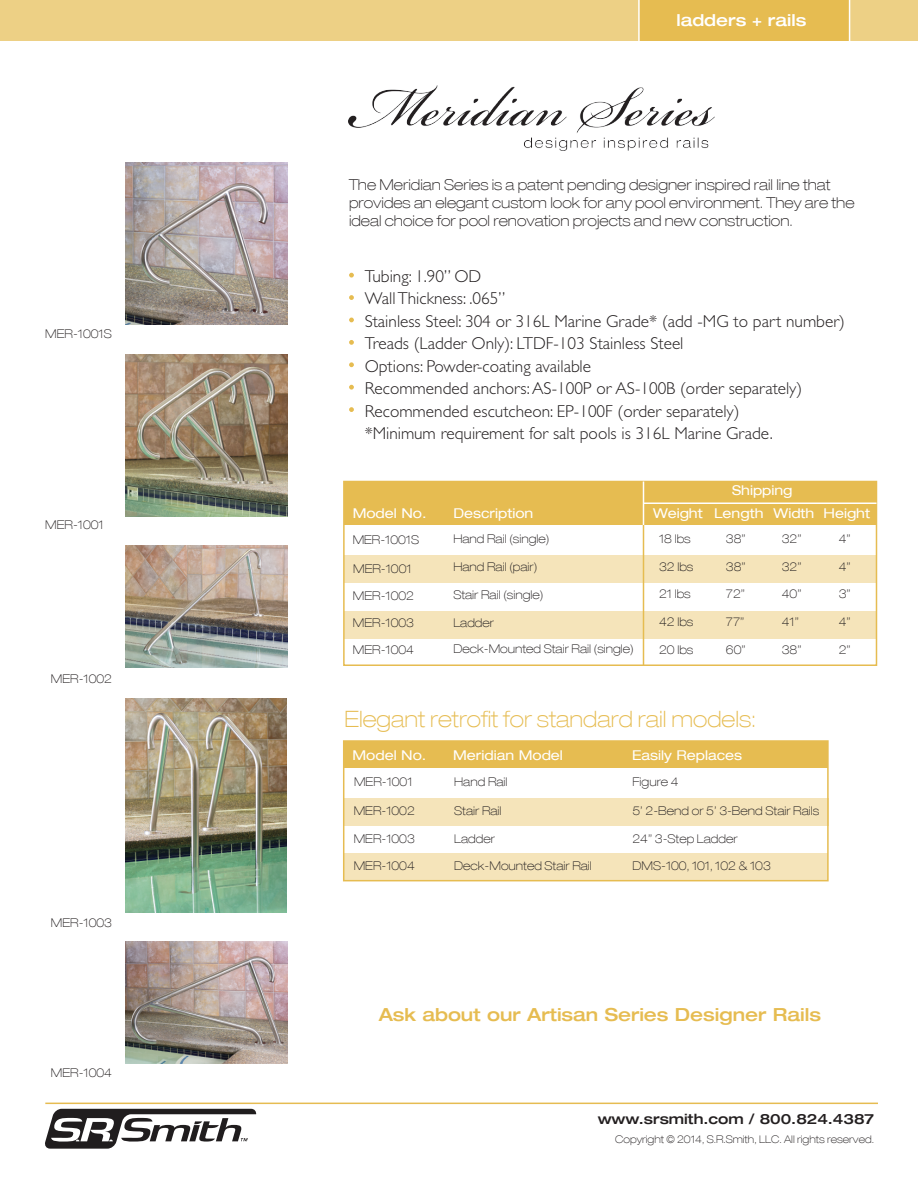
<style>
.page{position:relative;width:918px;height:1188px;background:#fff}
.page>*{position:absolute;margin:0;border:0;box-sizing:border-box;transform-origin:0 0}
.t1{font:100 expanded 22.5px "Helvetica Neue LT Com";color:#e6bc51}
.t2{font:500 expanded 18px "Helvetica Neue LT Com";color:#e6bc51}
.t3{font:300 17.25px/22.5px "Gill Sans Std";color:#231f20}
.t4{font:500 expanded 16.5px "Helvetica Neue LT Com";color:#fff}
.t5{font:100 expanded 15px/18px "Helvetica Neue LT Com";color:#231f20}
.t6{font:500 expanded 14.25px "Helvetica Neue LT Com";color:#231f20}
.t7{font:expanded 13.5px/22.2px "Helvetica Neue LT Com";color:#fff;text-align:center}
.t8{font:100 expanded 12px/26.2px "Helvetica Neue LT Com";color:#231f20}
.t9{font:100 expanded 10.5px "Helvetica Neue LT Com";color:#231f20}
</style>
<div class="page">
<svg style="left:349px;top:273px;width:5px;height:5px"></svg>
<svg style="left:349px;top:295px;width:5px;height:5px"></svg>
<svg style="left:349px;top:318px;width:5px;height:4px"></svg>
<svg style="left:349px;top:340px;width:5px;height:5px"></svg>
<svg style="left:349px;top:362px;width:5px;height:5px"></svg>
<svg style="left:349px;top:385px;width:5px;height:5px"></svg>
<svg style="left:349px;top:407px;width:5px;height:5px"></svg>
<div style="left:0;top:0;width:918px;height:41px;background:#edd085"></div>
<div style="left:639px;top:0;width:211px;height:41px;background:#e6bc51"></div>
<hr style="left:849px;top:0;width:1px;height:41px;background:#fff">
<hr style="left:638px;top:0;width:2px;height:41px;background:#fff">
<div style="left:343px;top:481px;width:534px;height:185px;border:2px solid #e6bc51"></div>
<div style="left:344px;top:482px;width:532px;height:43px;background:#e6bc51"></div>
<hr style="left:643px;top:482px;width:1px;height:43px;background:#fff">
<hr style="left:644px;top:502px;width:233px;height:2px;background:#fff">
<hr style="left:643px;top:525px;width:1px;height:140px;background:#e6bc51">
<div style="left:344px;top:611px;width:532px;height:27px;background:#f5e4ba"></div>
<div style="left:344px;top:556px;width:533px;height:27px;background:#f5e4ba"></div>
<img style="left:126px;top:162px;width:162px;height:163px">
<img style="left:126px;top:354px;width:162px;height:162px">
<img style="left:126px;top:546px;width:162px;height:121px">
<img style="left:126px;top:698px;width:160px;height:214px">
<img style="left:126px;top:942px;width:162px;height:122px">
<hr style="left:45px;top:1103px;width:833px;height:1px;background:#e6bc51">
<div style="left:344px;top:741px;width:484px;height:26px;background:#e6bc51"></div>
<div style="left:344px;top:854px;width:484px;height:27px;background:#f5e4ba"></div>
<div style="left:344px;top:798px;width:484px;height:27px;background:#f5e4ba"></div>
<img style="left:348px;top:85px;width:366px;height:65px">
<svg style="left:45px;top:1109px;width:211px;height:40px"></svg>
<p class="t8" style="left:45px;top:320px;width:68px">MER-1001S</p>
<p class="t8" style="left:45px;top:511px;width:60px">MER-1001</p>
<p class="t8" style="left:51px;top:665px;width:63px">MER-1002</p>
<p class="t8" style="left:51px;top:909px;width:63px">MER-1003</p>
<p class="t8" style="left:51px;top:1059px;width:63px">MER-1004</p>
<p class="t4" style="left:676px;top:10px;width:131px">ladders + rails</p>
<p class="t5" style="left:349px;top:176px;width:507px">The Meridian Series is a patent pending designer inspired rail line that provides an elegant custom look for any pool environment. They are the ideal choice for pool renovation projects and new construction.</p>
<p class="t3" style="left:365px;top:265px;width:482px">Tubing: 1.90” OD<br>Wall Thickness: .065”<br>Stainless Steel: 304 or 316L Marine Grade* (add -MG to part number)<br>Treads (Ladder Only): LTDF-103 Stainless Steel<br>Options: Powder-coating available<br>Recommended anchors: AS-100P or AS-100B (order separately)<br>Recommended escutcheon: EP-100F (order separately)<br>*Minimum requirement for salt pools is 316L Marine Grade.</p>
<p class="t7" style="left:353px;top:501px;width:75px">Model No.</p>
<p class="t7" style="left:453px;top:501px;width:81px">Description</p>
<p class="t8" style="left:353px;top:526px;width:68px">MER-1001S</p>
<p class="t8" style="left:353px;top:555px;width:60px">MER-1001</p>
<p class="t8" style="left:353px;top:582px;width:63px">MER-1002</p>
<p class="t8" style="left:353px;top:610px;width:63px">MER-1003<br>MER-1004</p>
<p class="t8" style="left:453px;top:526px;width:97px">Hand Rail (single)</p>
<p class="t8" style="left:453px;top:554px;width:85px">Hand Rail (pair)</p>
<p class="t8" style="left:453px;top:582px;width:91px">Stair Rail (single)</p>
<p class="t8" style="left:453px;top:609px;width:182px">Ladder<br>Deck-Mounted Stair Rail (single)</p>
<p class="t7" style="left:653px;top:479px;width:218px">Shipping<br>Weight Length Width Height</p>
<p class="t8" style="left:659px;top:525px;width:33px">18 lbs</p>
<p class="t8" style="left:659px;top:553px;width:36px">32 lbs</p>
<p class="t8" style="left:659px;top:581px;width:33px">21 lbs</p>
<p class="t8" style="left:659px;top:608px;width:36px">42 lbs</p>
<p class="t8" style="left:659px;top:636px;width:36px">20 lbs</p>
<p class="t8" style="left:726px;top:525px;width:21px">38”</p>
<p class="t8" style="left:726px;top:553px;width:21px">38”</p>
<p class="t8" style="left:726px;top:581px;width:21px">72”</p>
<p class="t8" style="left:726px;top:608px;width:20px">77”</p>
<p class="t8" style="left:726px;top:636px;width:21px">60”</p>
<p class="t8" style="left:782px;top:525px;width:21px">32”</p>
<p class="t8" style="left:782px;top:553px;width:21px">32”</p>
<p class="t8" style="left:782px;top:581px;width:21px">40”</p>
<p class="t8" style="left:782px;top:608px;width:19px">41”</p>
<p class="t8" style="left:782px;top:636px;width:21px">38”</p>
<p class="t8" style="left:839px;top:525px;width:13px">4”</p>
<p class="t8" style="left:839px;top:553px;width:13px">4”</p>
<p class="t8" style="left:839px;top:581px;width:13px">3”</p>
<p class="t8" style="left:839px;top:608px;width:13px">4”</p>
<p class="t8" style="left:839px;top:636px;width:13px">2”</p>
<p class="t1" style="left:344px;top:705px;width:413px">Elegant retrofit for standard rail models:</p>
<p class="t7" style="left:352px;top:744px;width:75px">Model No.</p>
<p class="t7" style="left:453px;top:744px;width:111px">Meridian Model</p>
<p class="t7" style="left:632px;top:744px;width:112px">Easily Replaces</p>
<p class="t8" style="left:354px;top:769px;width:60px">MER-1001</p>
<p class="t8" style="left:354px;top:797px;width:63px">MER-1002</p>
<p class="t8" style="left:354px;top:826px;width:63px">MER-1003</p>
<p class="t8" style="left:354px;top:853px;width:63px">MER-1004</p>
<p class="t8" style="left:454px;top:769px;width:55px">Hand Rail</p>
<p class="t8" style="left:454px;top:797px;width:49px">Stair Rail</p>
<p class="t8" style="left:454px;top:826px;width:42px">Ladder</p>
<p class="t8" style="left:454px;top:853px;width:139px">Deck-Mounted Stair Rail</p>
<p class="t8" style="left:632px;top:769px;width:48px">Figure 4</p>
<p class="t8" style="left:632px;top:797px;width:188px">5’ 2-Bend or 5’ 3-Bend Stair Rails</p>
<p class="t8" style="left:632px;top:826px;width:107px">24” 3-Step Ladder</p>
<p class="t8" style="left:632px;top:853px;width:140px">DMS-100, 101, 102 &amp; 103</p>
<p class="t2" style="left:379px;top:1003px;width:444px">Ask about our Artisan Series Designer Rails</p>
<p class="t6" style="left:598px;top:1110px;width:278px">www.srsmith.com / 800.824.4387</p>
<p class="t9" style="left:615px;top:1133px;width:261px">Copyright © 2014, S.R.Smith, LLC. All rights reserved.</p>
</div>
